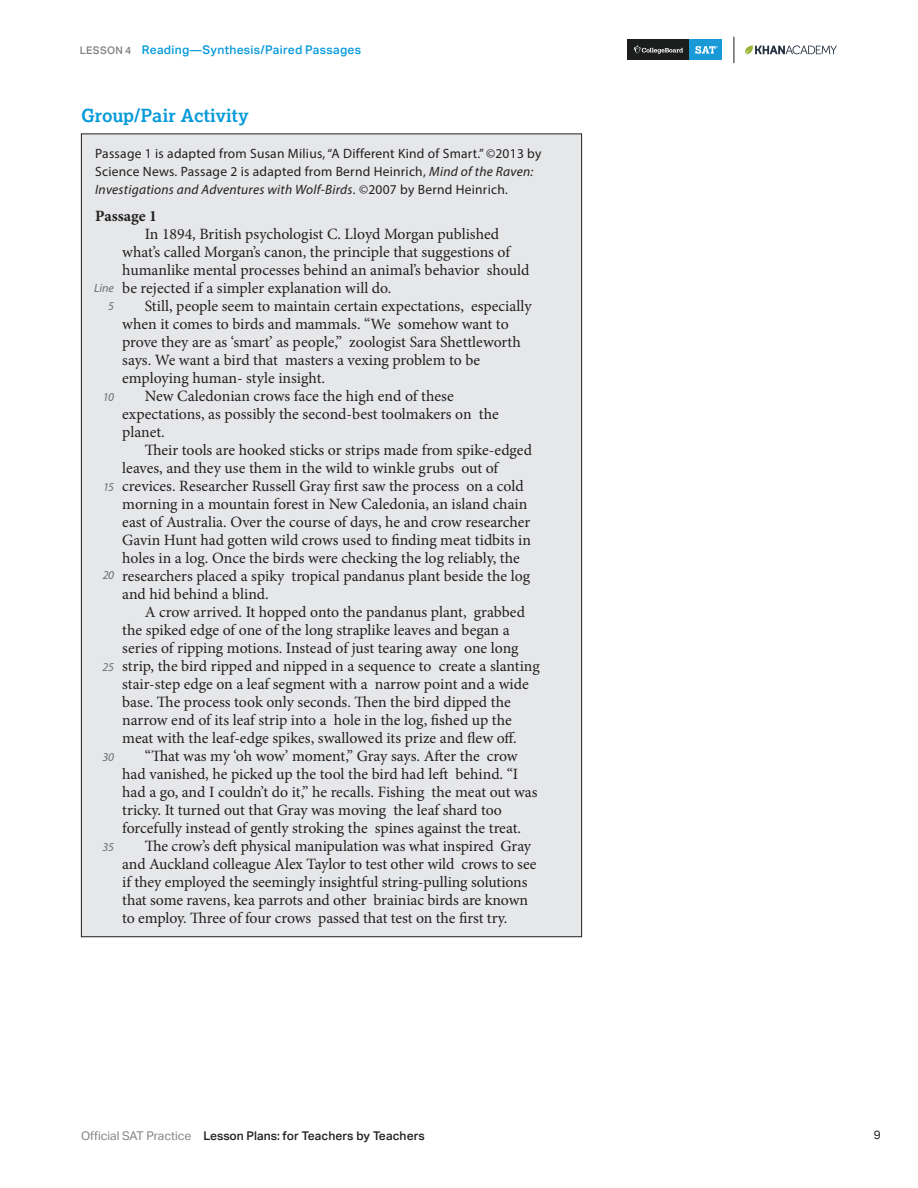
<style>
.page{position:relative;width:918px;height:1188px;background:#fff}
.page>*{position:absolute;margin:0;border:0;box-sizing:border-box;transform-origin:0 0}
.t1{font:700 18px "Lexia";letter-spacing:.005em;color:#069ad9}
.t2{font:15.75px/18px "Minion Pro";letter-spacing:-.005em;color:#231f20}
.t3{font:700 15.75px "Minion Pro";color:#231f20}
.t4{font:13.5px/18px "Myriad Pro";letter-spacing:.02em;color:#231f20}
.t5{font:500 12px "Aktiv Grotesk";color:#231f20}
.t6{font:500 12px "Aktiv Grotesk";letter-spacing:.025em;color:#069ad9}
.t7{font:italic 12px "Myriad Pro";color:#6c6d70}
.t8{font:12px "Aktiv Grotesk";color:#231f20}
.s1{font-size:10.5px;color:#808285}
.s2{font-style:italic}
.s3{font-family:"Myriad Pro";font-style:italic;font-size:12px;color:#6c6d70}
.s4{font-weight:400;color:#808285}
</style>
<div class="page">
<svg style="left:745px;top:45px;width:92px;height:10px"></svg>
<svg style="left:734px;top:37px;width:1px;height:26px"></svg>
<div style="left:628px;top:40px;width:62px;height:20px;background:#1c1d1d"></div>
<svg style="left:634px;top:45px;width:49px;height:9px"></svg>
<div style="left:690px;top:40px;width:32px;height:20px;background:#199ad7"></div>
<svg style="left:695px;top:46px;width:23px;height:8px"></svg>
<div style="left:81px;top:134px;width:501px;height:803px;background:#e6e7e9"></div>
<p class="t6" style="left:80px;top:43px;width:283px"><span class="s1">LESSON 4</span> Reading—Synthesis/Paired Passages</p>
<h3 class="t1" style="left:81px;top:104px;width:169px">Group/Pair Activity</h3>
<p class="t4" style="left:95px;top:144px;width:448px">Passage 1 is adapted from Susan Milius, “A Different Kind of Smart.” ©2013 by<br>Science News. Passage 2 is adapted from Bernd Heinrich, <span class="s2">Mind of the Raven:<br>Investigations and Adventures with Wolf-Birds</span>. ©2007 by Bernd Heinrich.</p>
<p class="t3" style="left:95px;top:205px;width:63px">Passage 1</p>
<p class="t2" style="left:145px;top:225px;width:356px">In 1894, British psychologist C. Lloyd Morgan published</p>
<p class="t2" style="left:122px;top:243px;width:389px">what’s called Morgan’s canon, the principle that suggestions of</p>
<p class="t2" style="left:122px;top:261px;width:409px">humanlike mental processes behind an animal’s behavior should</p>
<p class="t2" style="left:94px;top:279px;width:299px"><span class="s3">Line</span> be rejected if a simpler explanation will do.</p>
<p class="t7" style="left:108px;top:299px;width:7px">5</p>
<p class="t2" style="left:122px;top:297px;width:411px;text-indent:23px">Still, people seem to maintain certain expectations, especially when it comes to birds and mammals. “We somehow want to prove they are as ‘smart’ as people,” zoologist Sara Shettleworth says. We want a bird that masters a vexing problem to be employing human- style insight.</p>
<p class="t7" style="left:103px;top:389px;width:13px">10</p>
<p class="t2" style="left:145px;top:387px;width:310px">New Caledonian crows face the high end of these</p>
<p class="t2" style="left:122px;top:405px;width:378px">expectations, as possibly the second-best toolmakers on the</p>
<p class="t2" style="left:122px;top:423px;width:44px">planet.</p>
<p class="t2" style="left:145px;top:441px;width:389px">Their tools are hooked sticks or strips made from spike-edged</p>
<p class="t2" style="left:122px;top:459px;width:378px">leaves, and they use them in the wild to winkle grubs out of</p>
<p class="t2" style="left:103px;top:477px;width:422px"><span class="s3">15</span> crevices. Researcher Russell Gray first saw the process on a cold</p>
<p class="t2" style="left:122px;top:495px;width:407px">morning in a mountain forest in New Caledonia, an island chain</p>
<p class="t2" style="left:122px;top:513px;width:410px">east of Australia. Over the course of days, he and crow researcher</p>
<p class="t2" style="left:122px;top:531px;width:410px">Gavin Hunt had gotten wild crows used to finding meat tidbits in</p>
<p class="t2" style="left:122px;top:549px;width:399px">holes in a log. Once the birds were checking the log reliably, the</p>
<p class="t2" style="left:103px;top:567px;width:429px"><span class="s3">20</span> researchers placed a spiky tropical pandanus plant beside the log</p>
<p class="t2" style="left:122px;top:585px;width:148px">and hid behind a blind.</p>
<p class="t2" style="left:145px;top:603px;width:382px">A crow arrived. It hopped onto the pandanus plant, grabbed</p>
<p class="t2" style="left:122px;top:621px;width:389px">the spiked edge of one of the long straplike leaves and began a</p>
<p class="t2" style="left:122px;top:639px;width:398px">series of ripping motions. Instead of just tearing away one long</p>
<p class="t2" style="left:103px;top:657px;width:439px"><span class="s3">25</span> strip, the bird ripped and nipped in a sequence to create a slanting</p>
<p class="t2" style="left:122px;top:675px;width:408px">stair-step edge on a leaf segment with a narrow point and a wide</p>
<p class="t2" style="left:122px;top:693px;width:390px">base. The process took only seconds. Then the bird dipped the</p>
<p class="t2" style="left:122px;top:711px;width:391px">narrow end of its leaf strip into a hole in the log, fished up the</p>
<p class="t2" style="left:122px;top:729px;width:396px">meat with the leaf-edge spikes, swallowed its prize and flew off.</p>
<p class="t7" style="left:103px;top:749px;width:13px">30</p>
<p class="t2" style="left:122px;top:747px;width:417px;text-indent:23px">“That was my ‘oh wow’ moment,” Gray says. After the crow had vanished, he picked up the tool the bird had left behind. “I had a go, and I couldn’t do it,” he recalls. Fishing the meat out was tricky. It turned out that Gray was moving the leaf shard too forcefully instead of gently stroking the spines against the treat.</p>
<p class="t7" style="left:103px;top:839px;width:13px">35</p>
<p class="t2" style="left:122px;top:837px;width:416px;text-indent:23px">The crow’s deft physical manipulation was what inspired Gray and Auckland colleague Alex Taylor to test other wild crows to see if they employed the seemingly insightful string-pulling solutions that some ravens, kea parrots and other brainiac birds are known to employ. Three of four crows passed that test on the first try.</p>
<p class="t5" style="left:81px;top:1129px;width:345px"><span class="s4">Official SAT Practice</span> Lesson Plans: for Teachers by Teachers</p>
<p class="t8" style="left:874px;top:1128px;width:9px">9</p>
</div>
